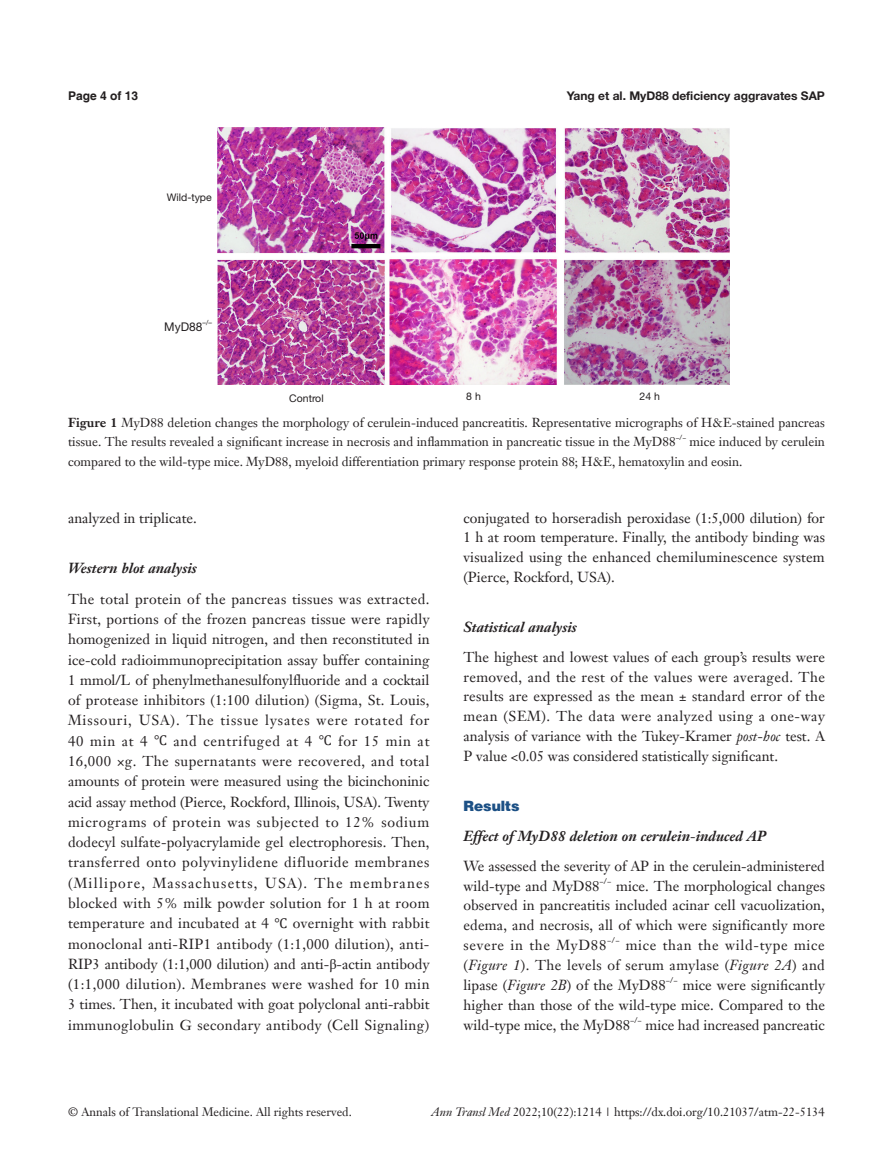
<style>
.page{position:relative;width:893px;height:1170px;background:#fff}
.page>*{position:absolute;margin:0;border:0;box-sizing:border-box;transform-origin:0 0}
.t1{font:14.25px/20.2px "Janson Text LT";letter-spacing:.005em;color:#231f20;text-align:justify}
.t2{font:italic 700 14.25px "Janson Text LT";color:#231f20}
.t3{font:900 14.25px "Helvetica";color:#1c5085}
.t4{font:12.75px/19.5px "Janson Text LT";color:#231f20}
.t5{font:12px "Janson Text LT";color:#231f20}
.t6{font:700 12px "Helvetica Neue LT Pro";color:#231f20}
.t7{font:700 12px "Helvetica";color:#231f20}
.t8{font:12px "Helvetica Neue LT Pro";color:#231f20}
.t9{font:10.5px "Helvetica Neue LT Pro";color:#231f20}
.t10{font:8.25px "Janson Text LT";color:#231f20}
.t11{font:7.5px "Janson Text LT";color:#231f20}
.t12{font:7.05px "Helvetica Neue LT Pro";color:#231f20}
.s1{font-weight:700}
.s2{font-family:"Cambria"}
.s3{font-family:"Times New Roman"}
.s4{font-style:italic}
.s5{font-weight:700;font-style:italic}
</style>
<div class="page">
<img style="left:217px;top:128px;width:513px;height:256px">
<p class="t7" style="left:68px;top:88px;width:72px">Page 4 of 13</p>
<p class="t6" style="left:567px;top:88px;width:260px">Yang et al. MyD88 deficiency aggravates SAP</p>
<p class="t9" style="left:167px;top:191px;width:47px">Wild-type</p>
<p class="t8" style="left:164px;top:319px;width:40px">MyD88</p>
<p class="t12" style="left:203px;top:318px;width:11px">–/–</p>
<p class="t9" style="left:289px;top:391px;width:36px">Control</p>
<p class="t9" style="left:466px;top:390px;width:16px">8 h</p>
<p class="t9" style="left:639px;top:390px;width:22px">24 h</p>
<p class="t4" style="left:68px;top:412px;width:758px"><span class="s1">Figure 1</span> MyD88 deletion changes the morphology of cerulein-induced pancreatitis. Representative micrographs of H&amp;E-stained pancreas tissue. The results revealed a significant increase in necrosis and inflammation in pancreatic tissue in the MyD88</p>
<p class="t11" style="left:676px;top:433px;width:12px">−/−</p>
<p class="t4" style="left:68px;top:432px;width:758px;text-indent:622px">mice induced by cerulein compared to the wild-type mice. MyD88, myeloid differentiation primary response protein 88; H&amp;E, hematoxylin and eosin.</p>
<p class="t1" style="left:68px;top:507px;width:130px">analyzed in triplicate.</p>
<p class="t2" style="left:68px;top:558px;width:130px">Western blot analysis</p>
<p class="t1" style="left:68px;top:588px;width:363px">The total protein of the pancreas tissues was extracted.<br>First, portions of the frozen pancreas tissue were rapidly homogenized in liquid nitrogen, and then reconstituted in ice-cold radioimmunoprecipitation assay buffer containing 1 mmol/L of phenylmethanesulfonylfluoride and a cocktail of protease inhibitors (1:100 dilution) (Sigma, St. Louis, Missouri, USA). The tissue lysates were rotated for 40 min at 4 <span class="s2">℃</span> and centrifuged at 4 <span class="s2">℃</span> for 15 min at 16,000 ×g. The supernatants were recovered, and total amounts of protein were measured using the bicinchoninic acid assay method (Pierce, Rockford, Illinois, USA). Twenty micrograms of protein was subjected to 12% sodium dodecyl sulfate-polyacrylamide gel electrophoresis. Then, transferred onto polyvinylidene difluoride membranes (Millipore, Massachusetts, USA). The membranes blocked with 5% milk powder solution for 1 h at room temperature and incubated at 4 <span class="s2">℃</span> overnight with rabbit monoclonal anti-RIP1 antibody (1:1,000 dilution), anti-RIP3 antibody (1:1,000 dilution) and anti-<span class="s3">β</span>-actin antibody (1:1,000 dilution). Membranes were washed for 10 min 3 times. Then, it incubated with goat polyclonal anti-rabbit immunoglobulin G secondary antibody (Cell Signaling)</p>
<p class="t1" style="left:463px;top:507px;width:363px;line-height:19.8px">conjugated to horseradish peroxidase (1:5,000 dilution) for 1 h at room temperature. Finally, the antibody binding was visualized using the enhanced chemiluminescence system (Pierce, Rockford, USA).</p>
<p class="t2" style="left:463px;top:617px;width:115px">Statistical analysis</p>
<p class="t1" style="left:463px;top:646px;width:363px;line-height:19.8px">The highest and lowest values of each group’s results were removed, and the rest of the values were averaged. The results are expressed as the mean ± standard error of the mean (SEM). The data were analyzed using a one-way analysis of variance with the Tukey-Kramer <span class="s4">post</span>-<span class="s4">hoc</span> test. A P value &lt;0.05 was considered statistically significant.</p>
<p class="t3" style="left:463px;top:796px;width:58px">Results</p>
<p class="t1" style="left:463px;top:820px;width:363px;line-height:30px"><span class="s5">Effect of MyD88 deletion on cerulein</span>-<span class="s5">induced AP<br></span>We assessed the severity of AP in the cerulein-administered</p>
<p class="t1" style="left:463px;top:875px;width:138px">wild-type and MyD88</p>
<p class="t10" style="left:600px;top:875px;width:13px">−/−</p>
<p class="t1" style="left:463px;top:875px;width:363px;line-height:19.8px;text-indent:153px">mice. The morphological changes observed in pancreatitis included acinar cell vacuolization, edema, and necrosis, all of which were significantly more severe in the MyD88</p>
<p class="t10" style="left:607px;top:935px;width:14px">−/−</p>
<p class="t1" style="left:463px;top:935px;width:363px;line-height:19.8px;text-indent:162px">mice than the wild-type mice (<span class="s4">Figure 1</span>). The levels of serum amylase (<span class="s4">Figure 2A</span>) and lipase (<span class="s4">Figure 2B</span>) of the MyD88</p>
<p class="t10" style="left:666px;top:974px;width:13px">−/−</p>
<p class="t1" style="left:463px;top:974px;width:363px;line-height:19.8px;text-indent:219px">mice were significantly higher than those of the wild-type mice. Compared to the wild-type mice, the MyD88</p>
<p class="t10" style="left:630px;top:1014px;width:13px">−/−</p>
<p class="t1" style="left:646px;top:1014px;width:181px">mice had increased pancreatic</p>
<p class="t5" style="left:68px;top:1104px;width:285px">© Annals of Translational Medicine. All rights reserved.</p>
<p class="t5" style="left:432px;top:1104px;width:395px"><span class="s4">Ann Transl Med</span> 2022;10(22):1214 | https://dx.doi.org/10.21037/atm-22-5134</p>
</div>
